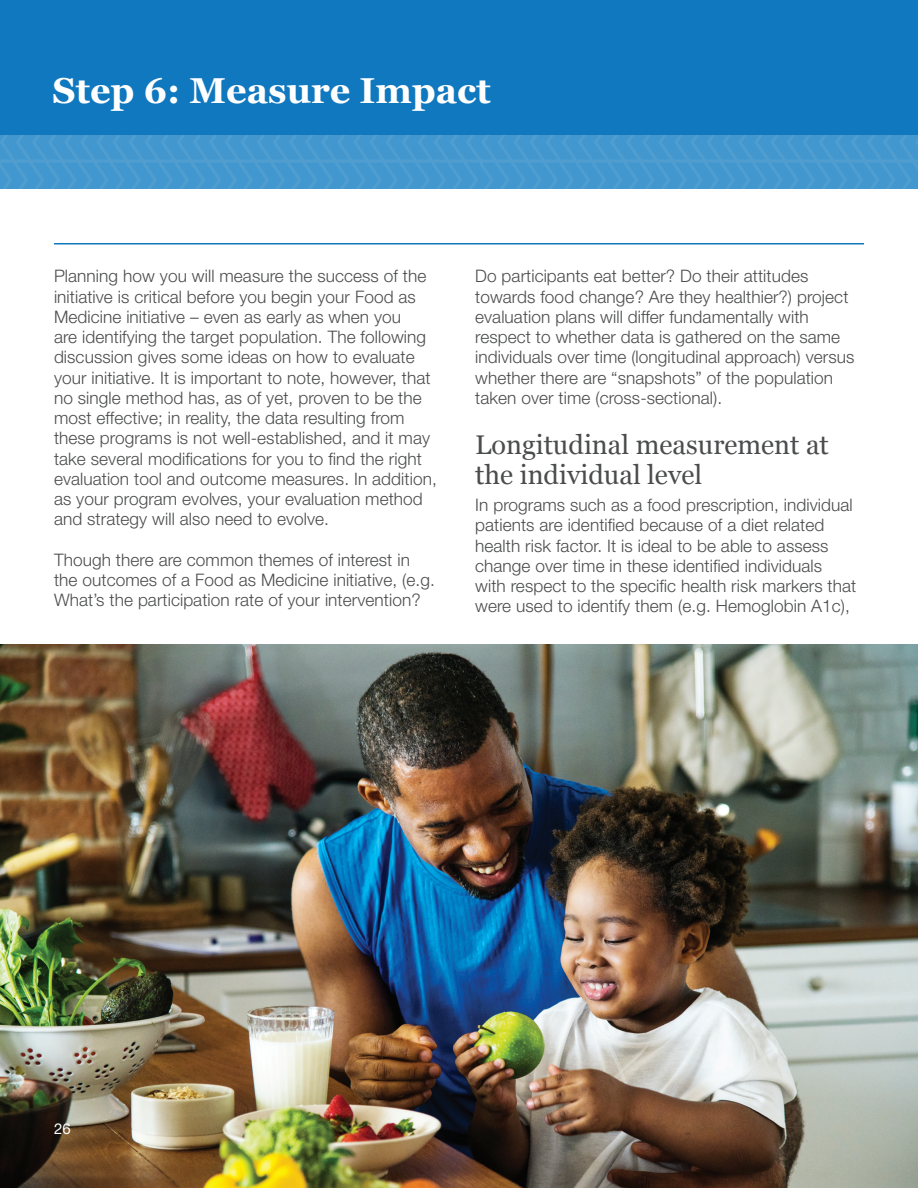
<style>
.page{position:relative;width:918px;height:1188px;background:#fff}
.page>*{position:absolute;margin:0;border:0;box-sizing:border-box;transform-origin:0 0}
.t1{font:700 36px "Georgia";color:#fff}
.t2{font:27px/30px "Georgia";color:#4b4c4d}
.t3{font:300 17.25px/20.2px "Helvetica Neue LT Std";letter-spacing:.005em;color:#4b4c4d}
.t4{font:15px "Helvetica Neue LT Std";color:#fff}
</style>
<div class="page">
<div style="left:0;top:0;width:918px;height:135px;background:#1078be"></div>
<hr style="left:54px;top:243px;width:810px;height:1px;background:#1078be">
<img style="left:0;top:135px;width:918px;height:54px">
<img style="left:0;top:645px;width:918px;height:543px">
<h1 class="t1" style="left:53px;top:63px;width:440px">Step 6: Measure Impact</h1>
<p class="t3" style="left:54px;top:266px;width:384px">Planning how you will measure the success of the initiative is critical before you begin your Food as Medicine initiative – even as early as when you<br>are identifying the target population. The following discussion gives some ideas on how to evaluate your initiative. It is important to note, however, that no single method has, as of yet, proven to be the most effective; in reality, the data resulting from these programs is not well-established, and it may take several modifications for you to find the right evaluation tool and outcome measures. In addition, as your program evolves, your evaluation method and strategy will also need to evolve.</p>
<p class="t3" style="left:54px;top:549px;width:382px">Though there are common themes of interest in the outcomes of a Food as Medicine initiative, (e.g.<br>What’s the participation rate of your intervention?</p>
<p class="t3" style="left:475px;top:266px;width:381px">Do participants eat better? Do their attitudes towards food change? Are they healthier?) project evaluation plans will differ fundamentally with respect to whether data is gathered on the same individuals over time (longitudinal approach) versus whether there are “snapshots” of the population taken over time (cross-sectional).</p>
<h2 class="t2" style="left:475px;top:429px;width:355px">Longitudinal measurement at the individual level</h2>
<p class="t3" style="left:475px;top:494px;width:383px">In programs such as a food prescription, individual patients are identified because of a diet related health risk factor. It is ideal to be able to assess change over time in these identified individuals with respect to the specific health risk markers that were used to identify them (e.g. Hemoglobin A1c),</p>
<p class="t4" style="left:54px;top:1120px;width:18px">26</p>
</div>
